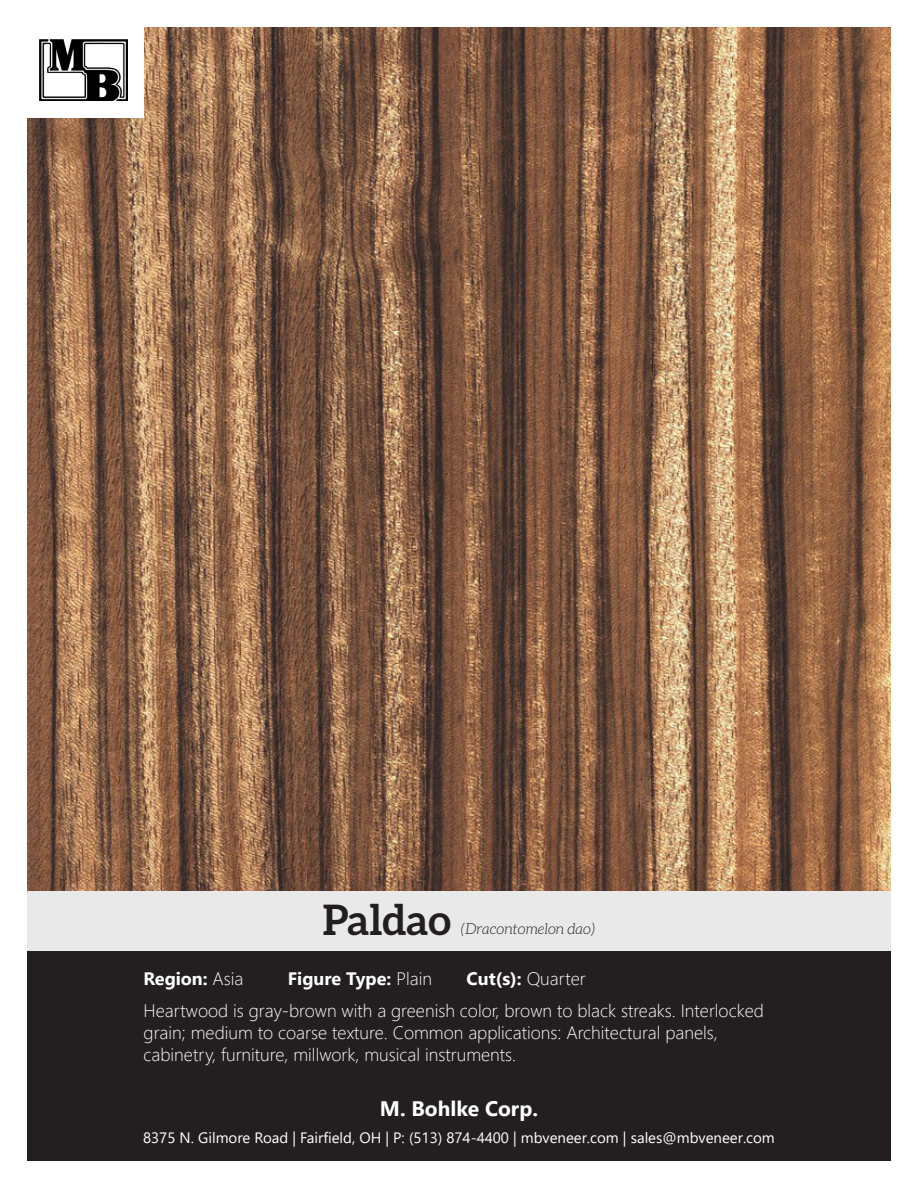
<style>
.page{position:relative;width:918px;height:1188px;background:#fff}
.page>*{position:absolute;margin:0;border:0;box-sizing:border-box;transform-origin:0 0}
.t1{font:700 42px "Aleo";color:#231f20}
.t2{font:700 21px "Segoe UI";color:#fff}
.t3{font:300 18px/32.1px "Segoe UI";color:#fff}
.t4{font:700 18px "Segoe UI";color:#fff}
.t5{font:15px "Segoe UI";color:#fff}
.t6{font:italic 300 15px "Aleo";color:#231f20}
.s1{font-weight:300}
.s2{font-weight:700}
</style>
<div class="page">
<div style="left:27px;top:891px;width:864px;height:61px;background:#e9e9e9"></div>
<img style="left:27px;top:27px;width:864px;height:864px">
<div style="left:27px;top:0;width:117px;height:118px;background:#fff"></div>
<img style="left:39px;top:39px;width:88px;height:61px">
<div style="left:27px;top:952px;width:864px;height:209px;background:#231f20"></div>
<p class="t1" style="left:323px;top:896px;width:130px">Paldao</p>
<p class="t6" style="left:461px;top:920px;width:136px">(Dracontomelon dao)</p>
<p class="t4" style="left:144px;top:962px;width:101px">Region: <span class="s1">Asia</span></p>
<p class="t4" style="left:288px;top:962px;width:146px">Figure Type: <span class="s1">Plain</span></p>
<p class="t3" style="left:144px;top:961px;width:622px;text-indent:323px"><span class="s2">Cut(s):</span> Quarter<br>Heartwood is gray-brown with a greenish color, brown to black streaks. Interlocked</p>
<p class="t3" style="left:144px;top:1020px;width:576px;line-height:21.6px">grain; medium to coarse texture. Common applications: Architectural panels, cabinetry, furniture, millwork, musical instruments.</p>
<p class="t2" style="left:380px;top:1089px;width:160px">M. Bohlke Corp.</p>
<p class="t5" style="left:143px;top:1124px;width:633px">8375 N. Gilmore Road | Fairfield, OH | P: (513) 874-4400 | mbveneer.com | sales@mbveneer.com</p>
</div>
